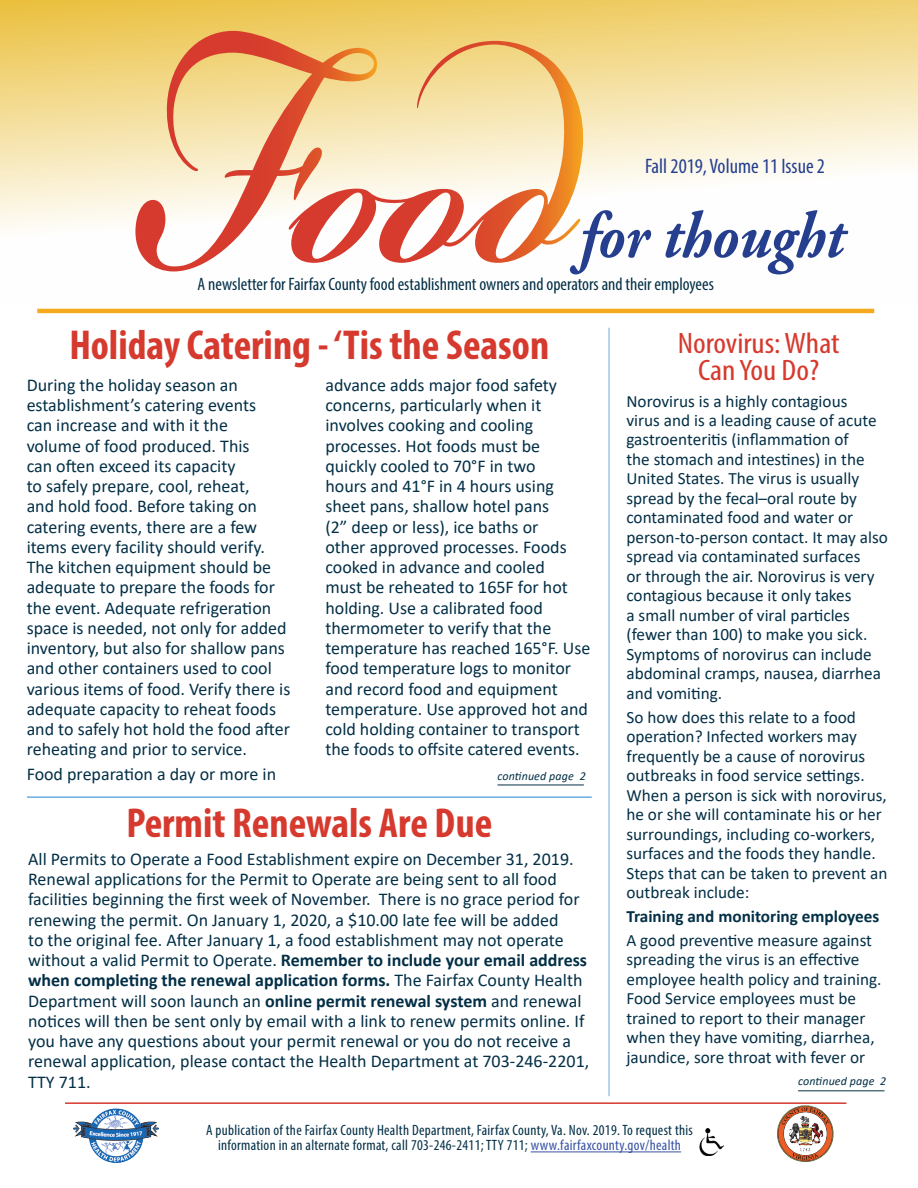
<style>
.page{position:relative;width:918px;height:1188px;background:#fff}
.page>*{position:absolute;margin:0;border:0;box-sizing:border-box;transform-origin:0 0}
.t1{font:italic 700 65.4px "Adobe Garamond Pro";color:#253f8e;scale:.9 1}
.t2{font:700 condensed 42px "Myriad Pro";color:#d6392d}
.t3{font:condensed 29.7px "Myriad Pro";color:#d6392d;scale:1.11 1}
.t4{font:condensed 21px "Myriad Pro";color:#253f8e}
.t5{font:18px/20.2px "Calibri";color:#032f46}
.t6{font:condensed 18px "Myriad Pro";color:#032f46}
.t7{font:17.25px/19.5px "Calibri";color:#032f46}
.t8{font:700 17.25px "Calibri";color:#032f46}
.t9{font:condensed 15px/15px "Myriad Pro";letter-spacing:.02em;color:#032f46;text-align:center}
.t10{font:italic 12px "Calibri";letter-spacing:.01em;color:#032f46}
.s1{color:#3853a3}
.s2{font-weight:700}
</style>
<div class="page">
<svg style="left:0;top:0;width:918px;height:272px"></svg>
<svg style="left:378px;top:41px;width:208px;height:222px"></svg>
<hr style="left:531px;top:1152px;width:150px;height:1px;background:#3853a3">
<hr style="left:65px;top:1102px;width:781px;height:2px;background:#d6392d">
<svg style="left:135px;top:31px;width:243px;height:240px"></svg>
<hr style="left:37px;top:309px;width:837px;height:4px;background:#f6aa1f">
<hr style="left:27px;top:796px;width:565px;height:2px;background:#6caddf">
<hr style="left:497px;top:785px;width:87px;height:1px;background:#032f46">
<hr style="left:798px;top:1090px;width:87px;height:1px;background:#032f46">
<hr style="left:609px;top:328px;width:1px;height:768px;background:#6caddf">
<img style="left:73px;top:1102px;width:85px;height:60px">
<img style="left:777px;top:1105px;width:57px;height:57px">
<img style="left:699px;top:1129px;width:25px;height:26px">
<p class="t4" style="left:645px;top:154px;width:181px">Fall 2019, Volume 11 Issue 2</p>
<p class="t1" style="left:580px;top:198px;width:295px">for thought</p>
<p class="t6" style="left:198px;top:273px;width:518px">A newsletter for Fairfax County food establishment owners and operators and their employees</p>
<p class="t2" style="left:69px;top:319px;width:481px">Holiday Catering - ‘Tis the Season</p>
<p class="t5" style="left:27px;top:374px;width:265px">During the holiday season an establishment’s catering events<br>can increase and with it the<br>volume of food produced. This<br>can often exceed its capacity<br>to safely prepare, cool, reheat,<br>and hold food. Before taking on catering events, there are a few items every facility should verify.<br>The kitchen equipment should be adequate to prepare the foods for the event. Adequate refrigeration space is needed, not only for added inventory, but also for shallow pans and other containers used to cool various items of food. Verify there is adequate capacity to reheat foods and to safely hot hold the food after reheating and prior to service.</p>
<p class="t5" style="left:27px;top:763px;width:251px">Food preparation a day or more in</p>
<p class="t3" style="left:678px;top:325px;width:147px">Norovirus: What</p>
<p class="t3" style="left:698px;top:352px;width:111px">Can You Do?</p>
<p class="t7" style="left:626px;top:391px;width:263px">Norovirus is a highly contagious<br>virus and is a leading cause of acute gastroenteritis (inflammation of<br>the stomach and intestines) in the United States. The virus is usually spread by the fecal–oral route by contaminated food and water or person-to-person contact. It may also spread via contaminated surfaces<br>or through the air. Norovirus is very contagious because it only takes<br>a small number of viral particles (fewer than 100) to make you sick.<br>Symptoms of norovirus can include abdominal cramps, nausea, diarrhea and vomiting.</p>
<p class="t7" style="left:626px;top:707px;width:262px">So how does this relate to a food operation? Infected workers may frequently be a cause of norovirus outbreaks in food service settings.<br>When a person is sick with norovirus, he or she will contaminate his or her surroundings, including co-workers, surfaces and the foods they handle.<br>Steps that can be taken to prevent an outbreak include:</p>
<p class="t8" style="left:626px;top:904px;width:255px">Training and monitoring employees</p>
<p class="t7" style="left:626px;top:930px;width:257px">A good preventive measure against spreading the virus is an effective employee health policy and training.<br>Food Service employees must be trained to report to their manager when they have vomiting, diarrhea, jaundice, sore throat with fever or</p>
<p class="t10" style="left:798px;top:1073px;width:90px">continued page 2</p>
<p class="t9" style="left:206px;top:1123px;width:488px">A publication of the Fairfax County Health Department, Fairfax County, Va. Nov. 2019. To request this information in an alternate format, call 703-246-2411; TTY 711; <span class="s1">www.fairfaxcounty.gov/health</span></p>
<p class="t5" style="left:325px;top:374px;width:267px">advance adds major food safety concerns, particularly when it involves cooking and cooling processes. Hot foods must be quickly cooled to 70°F in two<br>hours and 41°F in 4 hours using sheet pans, shallow hotel pans<br>(2” deep or less), ice baths or<br>other approved processes. Foods cooked in advance and cooled<br>must be reheated to 165F for hot holding. Use a calibrated food thermometer to verify that the temperature has reached 165°F. Use food temperature logs to monitor and record food and equipment temperature. Use approved hot and cold holding container to transport the foods to offsite catered events.</p>
<p class="t10" style="left:497px;top:767px;width:90px">continued page 2</p>
<p class="t2" style="left:126px;top:797px;width:368px">Permit Renewals Are Due</p>
<p class="t5" style="left:28px;top:848px;width:563px">All Permits to Operate a Food Establishment expire on December 31, 2019.<br>Renewal applications for the Permit to Operate are being sent to all food facilities beginning the first week of November. There is no grace period for renewing the permit. On January 1, 2020, a $10.00 late fee will be added<br>to the original fee. After January 1, a food establishment may not operate without a valid Permit to Operate. <span class="s2">Remember to include your email address when completing the renewal application forms.</span> The Fairfax County Health Department will soon launch an <span class="s2">online permit renewal system</span> and renewal notices will then be sent only by email with a link to renew permits online. If you have any questions about your permit renewal or you do not receive a renewal application, please contact the Health Department at 703-246-2201, TTY 711.</p>
</div>
